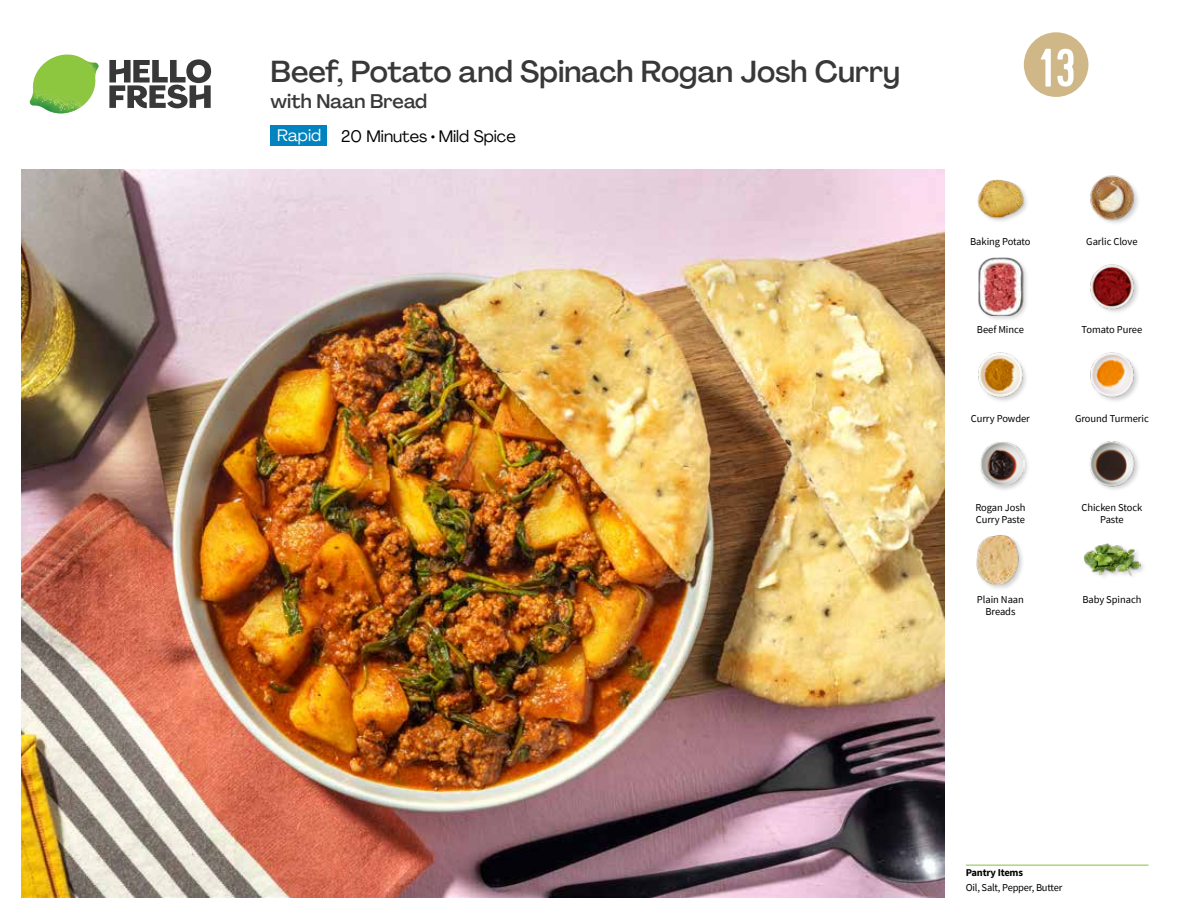
<style>
.page{position:relative;width:1188px;height:918px;background:#fff}
.page>*{position:absolute;margin:0;border:0;box-sizing:border-box;transform-origin:0 0}
.t1{font:54px "Kapra";color:#fff}
.t2{font:500 30px "Agrandir";color:#383839}
.t3{font:500 19.5px "Agrandir";color:#383839}
.t4{font:16.5px "Agrandir";color:#000}
.t5{font:16.5px "Agrandir";color:#fff}
.t6{font:10.5px/12px "Source Sans Pro";letter-spacing:-.005em;color:#000;text-align:center}
.t7{font:700 10.5px "Source Sans Pro";letter-spacing:-.02em;color:#000}
</style>
<div class="page">
<svg style="left:109px;top:59px;width:102px;height:49px"></svg>
<img style="left:30px;top:55px;width:69px;height:59px">
<img style="left:21px;top:170px;width:924px;height:728px">
<hr style="left:966px;top:865px;width:183px;height:1px;background:#82c341">
<div style="left:271px;top:125px;width:56px;height:21px;background:#0083be"></div>
<div style="left:976px;top:534px;width:50px;height:57px;background:#000;opacity:.2"></div>
<img style="left:976px;top:534px;width:48px;height:51px">
<div style="left:1083px;top:542px;width:64px;height:40px;background:#000;opacity:.2"></div>
<img style="left:1083px;top:542px;width:58px;height:40px">
<img style="left:978px;top:352px;width:48px;height:49px">
<div style="left:979px;top:441px;width:52px;height:52px;background:#000;opacity:.2"></div>
<img style="left:980px;top:442px;width:44px;height:44px">
<img style="left:1089px;top:441px;width:50px;height:49px">
<img style="left:1090px;top:352px;width:48px;height:49px">
<img style="left:977px;top:179px;width:50px;height:42px">
<div style="left:977px;top:257px;width:53px;height:65px;background:#000;opacity:.2"></div>
<img style="left:977px;top:258px;width:52px;height:57px">
<img style="left:1090px;top:264px;width:48px;height:48px">
<img style="left:1090px;top:175px;width:48px;height:48px">
<svg style="left:1023px;top:32px;width:66px;height:65px"></svg>
<h2 class="t2" style="left:271px;top:53px;width:631px">Beef, Potato and Spinach Rogan Josh Curry</h2>
<h1 class="t1" style="left:1040px;top:37px;width:36px">13</h1>
<h3 class="t3" style="left:271px;top:89px;width:158px">with Naan Bread</h3>
<h3 class="t5" style="left:277px;top:125px;width:46px">Rapid</h3>
<h3 class="t4" style="left:341px;top:126px;width:176px">20 Minutes • Mild Spice</h3>
<p class="t6" style="left:970px;top:235px;width:62px">Baking Potato</p>
<p class="t6" style="left:1086px;top:235px;width:53px">Garlic Clove</p>
<p class="t6" style="left:977px;top:324px;width:48px">Beef Mince</p>
<p class="t6" style="left:1082px;top:324px;width:62px">Tomato Puree</p>
<p class="t6" style="left:971px;top:413px;width:61px">Curry Powder</p>
<p class="t6" style="left:1075px;top:413px;width:75px">Ground Turmeric</p>
<p class="t6" style="left:975px;top:501px;width:52px;text-align:left">Rogan Josh<br>Curry Paste</p>
<p class="t6" style="left:1081px;top:501px;width:62px">Chicken Stock<br>Paste</p>
<p class="t6" style="left:977px;top:593px;width:48px">Plain Naan</p>
<p class="t6" style="left:1082px;top:593px;width:61px">Baby Spinach</p>
<p class="t6" style="left:985px;top:605px;width:32px">Breads</p>
<p class="t7" style="left:966px;top:866px;width:59px">Pantry Items</p>
<p class="t6" style="left:966px;top:881px;width:98px">Oil, Salt, Pepper, Butter</p>
</div>
